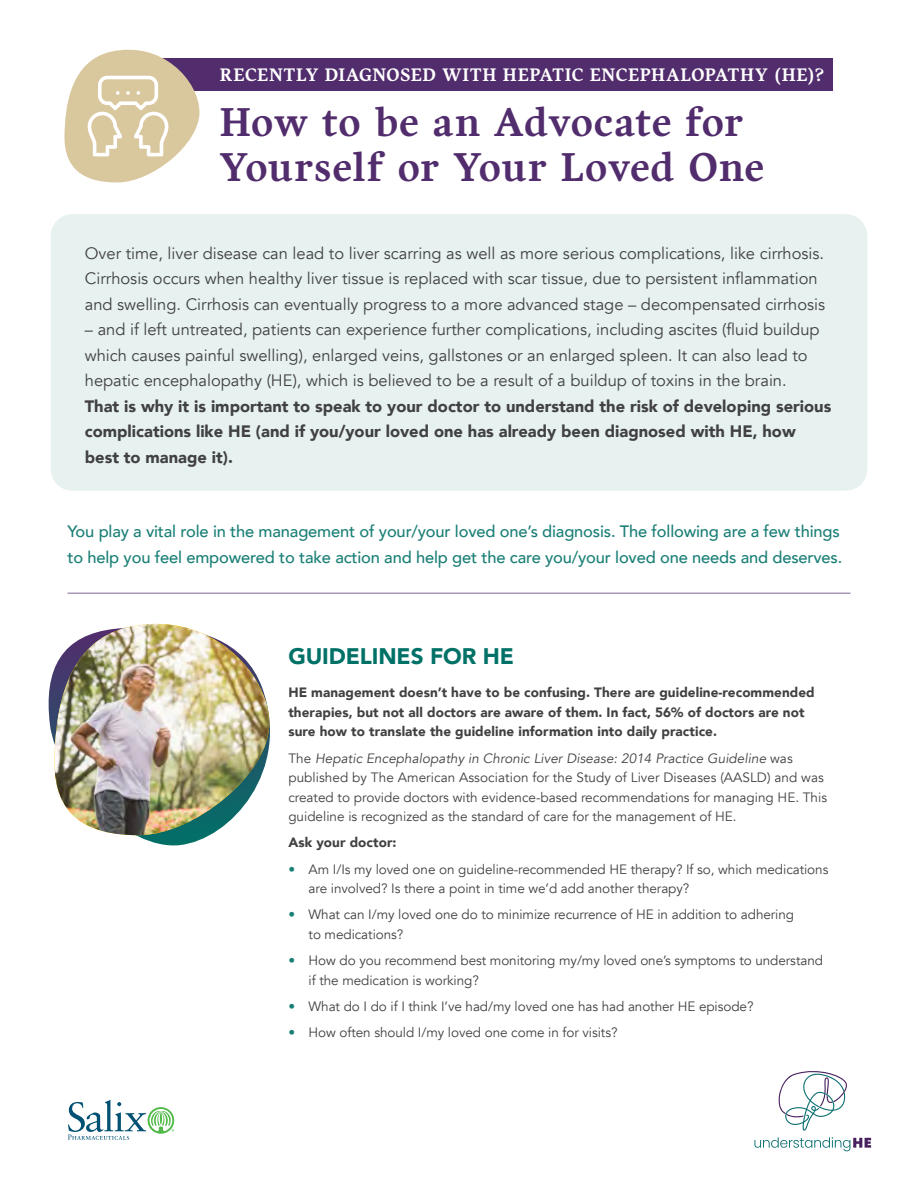
<style>
.page{position:relative;width:918px;height:1188px;background:#fff}
.page>*{position:absolute;margin:0;border:0;box-sizing:border-box;transform-origin:0 0}
.Syneos_Default_Style{font:700 40.5px/45px "Harfang";letter-spacing:.02em;color:#522d6d}
.Syneos_Default_Style-2{font:900 22.5px "Avenir";letter-spacing:-.005em;color:#007167}
.Syneos_Default_Style-3{font:700 18.3px "Harfang";letter-spacing:.035em;color:#fff}
.Syneos_Default_Style-4{font:16.5px/25.5px "Avenir";color:#414042}
.Syneos_Default_Style-5{font:500 16.5px/25.5px "Avenir";letter-spacing:-.01em;color:#1a7f76}
.Syneos_Default_Style-6{font:13.5px/19.5px "Avenir";letter-spacing:-.005em;color:#414042}
.Syneos_Default_Style-7{font:900 13.5px/19.5px "Avenir";letter-spacing:.005em;color:#414042}
.s1{font-weight:900}
.s2{font-style:italic}
.s3{color:#1a7f76}
</style>
<div class="page">
<div style="left:51px;top:214px;width:816px;height:277px;background:#e6f1f0;border-radius:22px"></div>
<div style="left:119px;top:58px;width:714px;height:32px;background:#522d6d"></div>
<hr style="left:68px;top:592px;width:782px;height:2px;background:#a896b6">
<svg style="left:64px;top:49px;width:136px;height:134px"></svg>
<svg style="left:754px;top:1137px;width:117px;height:14px"></svg>
<svg style="left:778px;top:1071px;width:69px;height:60px"></svg>
<svg style="left:68px;top:1100px;width:106px;height:40px"></svg>
<svg style="left:48px;top:670px;width:160px;height:176px"></svg>
<img style="left:54px;top:624px;width:216px;height:212px">
<p class="Syneos_Default_Style-3" style="left:220px;top:64px;width:606px">RECENTLY DIAGNOSED WITH HEPATIC ENCEPHALOPATHY (HE)?</p>
<p class="Syneos_Default_Style" style="left:220px;top:100px;width:546px">How to be an Advocate for<br>Yourself or Your Loved One</p>
<p class="Syneos_Default_Style-4" style="left:85px;top:241px;width:742px">Over time, liver disease can lead to liver scarring as well as more serious complications, like cirrhosis.<br>Cirrhosis occurs when healthy liver tissue is replaced with scar tissue, due to persistent inflammation and swelling. Cirrhosis can eventually progress to a more advanced stage – decompensated cirrhosis</p>
<p class="Syneos_Default_Style-4" style="left:85px;top:317px;width:748px">– and if left untreated, patients can experience further complications, including ascites (fluid buildup which causes painful swelling), enlarged veins, gallstones or an enlarged spleen. It can also lead to hepatic encephalopathy (HE), which is believed to be a result of a buildup of toxins in the brain.<br><span class="s1">That is why it is important to speak to your doctor to understand the risk of developing serious complications like HE (and if you/your loved one has already been diagnosed with HE, how best to manage it).</span></p>
<p class="Syneos_Default_Style-5" style="left:68px;top:518px;width:776px">You play a vital role in the management of your/your loved one’s diagnosis. The following are a few things to help you feel empowered to take action and help get the care you/your loved one needs and deserves.</p>
<p class="Syneos_Default_Style-2" style="left:288px;top:637px;width:227px">GUIDELINES FOR HE</p>
<p class="Syneos_Default_Style-7" style="left:288px;top:682px;width:528px">HE management doesn’t have to be confusing. There are guideline-recommended therapies, but not all doctors are aware of them. In fact, 56% of doctors are not sure how to translate the guideline information into daily practice.</p>
<p class="Syneos_Default_Style-6" style="left:288px;top:748px;width:540px">The <span class="s2">Hepatic Encephalopathy in Chronic Liver Disease: 2014 Practice Guideline</span> was published by The American Association for the Study of Liver Diseases (AASLD) and was created to provide doctors with evidence-based recommendations for managing HE. This guideline is recognized as the standard of care for the management of HE.</p>
<p class="Syneos_Default_Style-7" style="left:288px;top:832px;width:110px">Ask your doctor:</p>
<p class="Syneos_Default_Style-6" style="left:309px;top:859px;width:521px;text-indent:-20px"><span class="s3">•</span> Am I/Is my loved one on guideline-recommended HE therapy? If so, which medications are involved? Is there a point in time we’d add another therapy?</p>
<p class="Syneos_Default_Style-6" style="left:309px;top:905px;width:487px;text-indent:-20px"><span class="s3">•</span> What can I/my loved one do to minimize recurrence of HE in addition to adhering to medications?</p>
<p class="Syneos_Default_Style-6" style="left:309px;top:951px;width:516px;text-indent:-20px"><span class="s3">•</span> How do you recommend best monitoring my/my loved one’s symptoms to understand if the medication is working?</p>
<p class="Syneos_Default_Style-6" style="left:288px;top:997px;width:467px"><span class="s3">•</span> What do I do if I think I’ve had/my loved one has had another HE episode?</p>
<p class="Syneos_Default_Style-6" style="left:288px;top:1023px;width:331px"><span class="s3">•</span> How often should I/my loved one come in for visits?</p>
</div>
